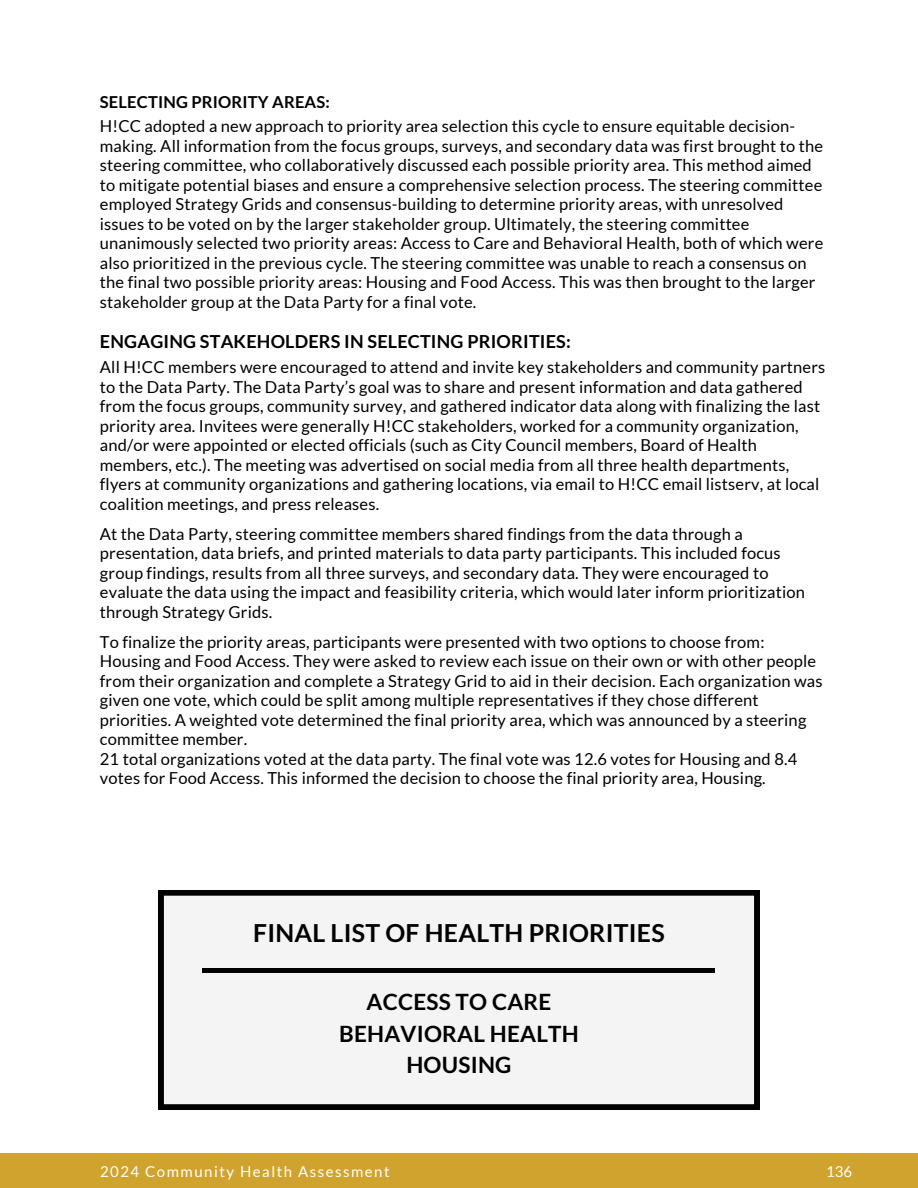
<style>
.page{position:relative;width:918px;height:1188px;background:#fff}
.page>*{position:absolute;margin:0;border:0;box-sizing:border-box;transform-origin:0 0}
.t1{font:700 24.9px "Lato";letter-spacing:.01em;color:#000}
.t2{font:700 22.5px/31.5px "Lato";letter-spacing:.01em;color:#000;text-align:center}
.t3{font:700 18px "Lato";letter-spacing:.01em;color:#000}
.t4{font:16.5px/19.5px "Lato";letter-spacing:.01em;color:#000}
.t5{font:700 16.5px "Lato";letter-spacing:.01em;color:#000}
.t6{font:15px "Lato";letter-spacing:.1em;color:#fff}
</style>
<div class="page">
<div style="left:0;top:1153px;width:918px;height:35px;background:#cfa32d"></div>
<svg style="left:158px;top:890px;width:602px;height:219px"></svg>
<hr style="left:203px;top:969px;width:512px;height:3px;background:#000">
<h2 class="t5" style="left:100px;top:91px;width:231px">SELECTING PRIORITY AREAS:</h2>
<h3 class="t4" style="left:100px;top:116px;width:725px">H!CC adopted a new approach to priority area selection this cycle to ensure equitable decision&shy;making. All information from the focus groups, surveys, and secondary data was first brought to the steering committee, who collaboratively discussed each possible priority area. This method aimed to mitigate potential biases and ensure a comprehensive selection process. The steering committee employed Strategy Grids and consensus-building to determine priority areas, with unresolved issues to be voted on by the larger stakeholder group. Ultimately, the steering committee unanimously selected two priority areas: Access to Care and Behavioral Health, both of which were also prioritized in the previous cycle. The steering committee was unable to reach a consensus on the final two possible priority areas: Housing and Food Access. This was then brought to the larger stakeholder group at the Data Party for a final vote.</h3>
<h2 class="t3" style="left:100px;top:331px;width:472px">ENGAGING STAKEHOLDERS IN SELECTING PRIORITIES:</h2>
<h3 class="t4" style="left:100px;top:357px;width:727px">All H!CC members were encouraged to attend and invite key stakeholders and community partners to the Data Party. The Data Party’s goal was to share and present information and data gathered from the focus groups, community survey, and gathered indicator data along with finalizing the last priority area. Invitees were generally H!CC stakeholders, worked for a community organization, and/or were appointed or elected officials (such as City Council members, Board of Health members, etc.). The meeting was advertised on social media from all three health departments, flyers at community organizations and gathering locations, via email to H!CC email listserv, at local coalition meetings, and press releases.</h3>
<h3 class="t4" style="left:100px;top:524px;width:707px">At the Data Party, steering committee members shared findings from the data through a presentation, data briefs, and printed materials to data party participants. This included focus group findings, results from all three surveys, and secondary data. They were encouraged to evaluate the data using the impact and feasibility criteria, which would later inform prioritization through Strategy Grids.</h3>
<h3 class="t4" style="left:100px;top:632px;width:724px">To finalize the priority areas, participants were presented with two options to choose from:<br>Housing and Food Access. They were asked to review each issue on their own or with other people from their organization and complete a Strategy Grid to aid in their decision. Each organization was given one vote, which could be split among multiple representatives if they chose different priorities. A weighted vote determined the final priority area, which was announced by a steering committee member.<br>21 total organizations voted at the data party. The final vote was 12.6 votes for Housing and 8.4 votes for Food Access. This informed the decision to choose the final priority area, Housing.</h3>
<p class="t1" style="left:253px;top:918px;width:413px">FINAL LIST OF HEALTH PRIORITIES</p>
<h1 class="t2" style="left:339px;top:986px;width:241px">ACCESS TO CARE<br>BEHAVIORAL HEALTH<br>HOUSING</h1>
<h1 class="t6" style="left:100px;top:1162px;width:291px">2024 Community Health Assessment</h1>
<p class="t6" style="left:826px;top:1162px;width:28px">136</p>
</div>
